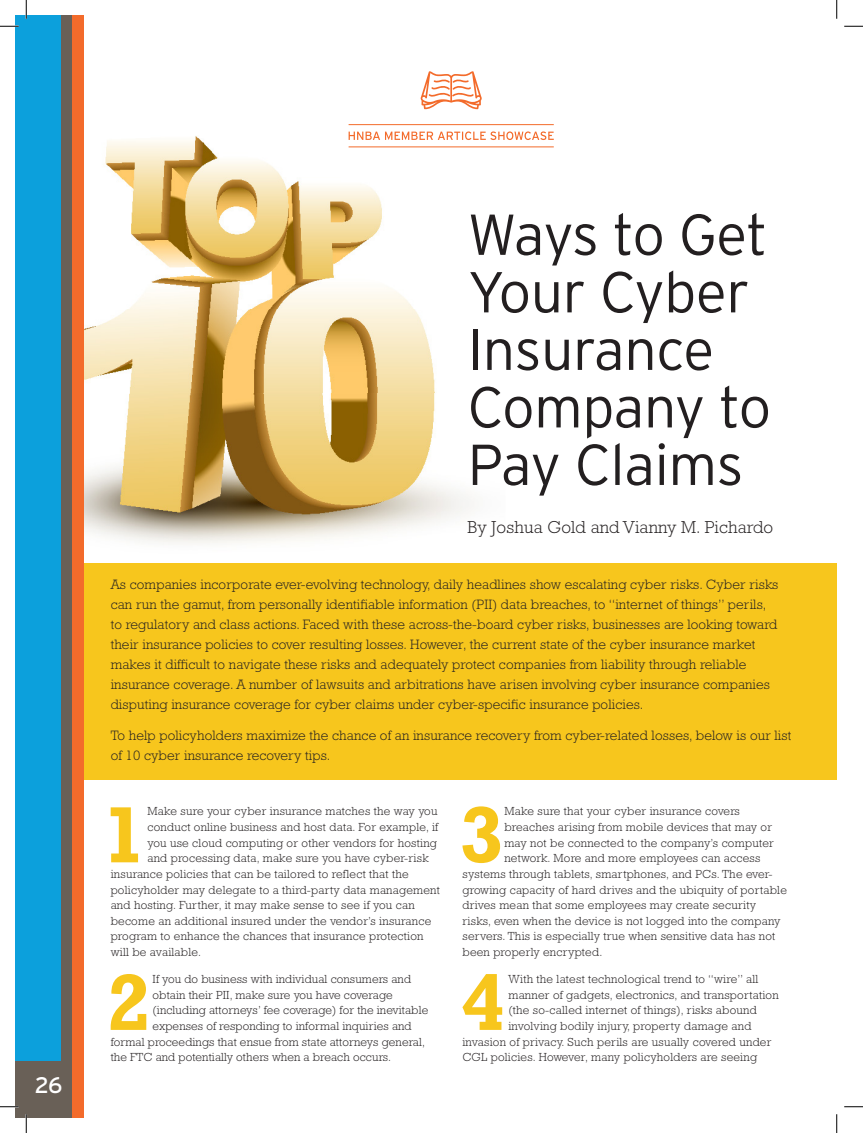
<style>
.page{position:relative;width:863px;height:1133px;background:#fff}
.page>*{position:absolute;margin:0;border:0;box-sizing:border-box;transform-origin:0 0}
.T{font:700 80.88px "Rockwell";color:#f7c61d}
._1_Interstate{font:300 57.5px/57.5px "Interstate";letter-spacing:-.01em;color:#231f20}
.t1{font:22.5px "Interstate";color:#fff}
.Byline{font:300 17.5px "Rockwell";letter-spacing:.01em;color:#231f20}
.T-2{font:300 13.75px/20px "Rockwell";letter-spacing:.01em;color:#231f20}
.T-3{font:300 11.88px "Rockwell";letter-spacing:.02em;color:#231f20}
</style>
<div class="page">
<img style="left:84px;top:393px;width:441px;height:171px">
<img style="left:84px;top:308px;width:351px;height:85px">
<img style="left:105px;top:136px;width:335px;height:172px">
<svg style="left:420px;top:71px;width:62px;height:38px"></svg>
<hr style="left:348px;top:146px;width:205px;height:1px;background:#f36b2b">
<hr style="left:348px;top:124px;width:205px;height:1px;background:#f36b2b">
<svg style="left:348px;top:131px;width:205px;height:9px"></svg>
<div style="left:78px;top:564px;width:758px;height:216px;background:#f7c61d"></div>
<svg style="left:71px;top:15px;width:13px;height:1103px;background:#e86a2e"></svg>
<div style="left:29px;top:15px;width:42px;height:1103px;background:linear-gradient(to bottom,#696057,#696057)"></div>
<div style="left:15px;top:15px;width:45px;height:1103px;background:#0ca0dc"></div>
<div style="left:15px;top:1061px;width:50px;height:57px;background:#696057"></div>
<svg style="left:0;top:25px;width:19px;height:2px"></svg>
<svg style="left:844px;top:25px;width:18px;height:2px"></svg>
<svg style="left:0;top:1106px;width:19px;height:1px"></svg>
<svg style="left:844px;top:1106px;width:18px;height:1px"></svg>
<svg style="left:25px;top:0;width:2px;height:19px"></svg>
<svg style="left:25px;top:1114px;width:2px;height:18px"></svg>
<svg style="left:836px;top:0;width:1px;height:19px"></svg>
<svg style="left:836px;top:1114px;width:1px;height:18px"></svg>
<p class="t1" style="left:35px;top:1072px;width:29px">26</p>
<p class="_1_Interstate" style="left:467px;top:205px;width:305px">Ways to Get<br>Your Cyber<br>Insurance<br>Company to<br>Pay Claims</p>
<p class="Byline" style="left:467px;top:517px;width:307px">By Joshua Gold and Vianny M. Pichardo</p>
<p class="T-2" style="left:111px;top:574px;width:669px">As companies incorporate ever-evolving technology, daily headlines show escalating cyber risks. Cyber risks can run the gamut, from personally identifiable information (PII) data breaches, to “internet of things” perils, to regulatory and class actions. Faced with these across-the-board cyber risks, businesses are looking toward their insurance policies to cover resulting losses. However, the current state of the cyber insurance market makes it difficult to navigate these risks and adequately protect companies from liability through reliable insurance coverage. A number of lawsuits and arbitrations have arisen involving cyber insurance companies disputing insurance coverage for cyber claims under cyber-specific insurance policies.</p>
<p class="T-2" style="left:111px;top:725px;width:682px">To help policyholders maximize the chance of an insurance recovery from cyber-related losses, below is our list of 10 cyber insurance recovery tips.</p>
<p class="T" style="left:102px;top:787px;width:46px">1</p>
<p class="T-3" style="left:147px;top:804px;width:291px">Make sure your cyber insurance matches the way you</p>
<p class="T-3" style="left:147px;top:820px;width:292px">conduct online business and host data. For example, if</p>
<p class="T-3" style="left:147px;top:836px;width:291px">you use cloud computing or other vendors for hosting</p>
<p class="T-3" style="left:147px;top:851px;width:282px">and processing data, make sure you have cyber-risk</p>
<p class="T-3" style="left:111px;top:867px;width:299px">insurance policies that can be tailored to reflect that the</p>
<p class="T-3" style="left:111px;top:882px;width:331px">policyholder may delegate to a third-party data management</p>
<p class="T-3" style="left:111px;top:898px;width:305px">and hosting. Further, it may make sense to see if you can</p>
<p class="T-3" style="left:111px;top:914px;width:322px">become an additional insured under the vendor’s insurance</p>
<p class="T-3" style="left:111px;top:929px;width:314px">program to enhance the chances that insurance protection</p>
<p class="T-3" style="left:111px;top:945px;width:92px">will be available.</p>
<p class="T" style="left:107px;top:954px;width:46px">2</p>
<p class="T-3" style="left:153px;top:972px;width:260px">If you do business with individual consumers and</p>
<p class="T-3" style="left:153px;top:987px;width:241px">obtain their PII, make sure you have coverage</p>
<p class="T-3" style="left:153px;top:1003px;width:277px">(including attorneys’ fee coverage) for the inevitable</p>
<p class="T-3" style="left:153px;top:1019px;width:260px">expenses of responding to informal inquiries and</p>
<p class="T-3" style="left:111px;top:1034px;width:316px">formal proceedings that ensue from state attorneys general,</p>
<p class="T-3" style="left:111px;top:1050px;width:282px">the FTC and potentially others when a breach occurs.</p>
<p class="T" style="left:459px;top:787px;width:46px">3</p>
<p class="T-3" style="left:504px;top:804px;width:237px">Make sure that your cyber insurance covers</p>
<p class="T-3" style="left:504px;top:820px;width:269px">breaches arising from mobile devices that may or</p>
<p class="T-3" style="left:504px;top:836px;width:271px">may not be connected to the company’s computer</p>
<p class="T-3" style="left:504px;top:851px;width:257px">network. More and more employees can access</p>
<p class="T-3" style="left:462px;top:867px;width:311px">systems through tablets, smartphones, and PCs. The ever-</p>
<p class="T-3" style="left:462px;top:882px;width:326px">growing capacity of hard drives and the ubiquity of portable</p>
<p class="T-3" style="left:462px;top:898px;width:295px">drives mean that some employees may create security</p>
<p class="T-3" style="left:462px;top:914px;width:319px">risks, even when the device is not logged into the company</p>
<p class="T-3" style="left:462px;top:929px;width:314px">servers. This is especially true when sensitive data has not</p>
<p class="T-3" style="left:462px;top:945px;width:141px">been properly encrypted.</p>
<p class="T" style="left:462px;top:954px;width:46px">4</p>
<p class="T-3" style="left:508px;top:972px;width:251px">With the latest technological trend to “wire” all</p>
<p class="T-3" style="left:508px;top:987px;width:272px">manner of gadgets, electronics, and transportation</p>
<p class="T-3" style="left:508px;top:1003px;width:250px">(the so-called internet of things), risks abound</p>
<p class="T-3" style="left:508px;top:1019px;width:244px">involving bodily injury, property damage and</p>
<p class="T-3" style="left:462px;top:1034px;width:310px">invasion of privacy. Such perils are usually covered under</p>
<p class="T-3" style="left:462px;top:1050px;width:296px">CGL policies. However, many policyholders are seeing</p>
</div>
